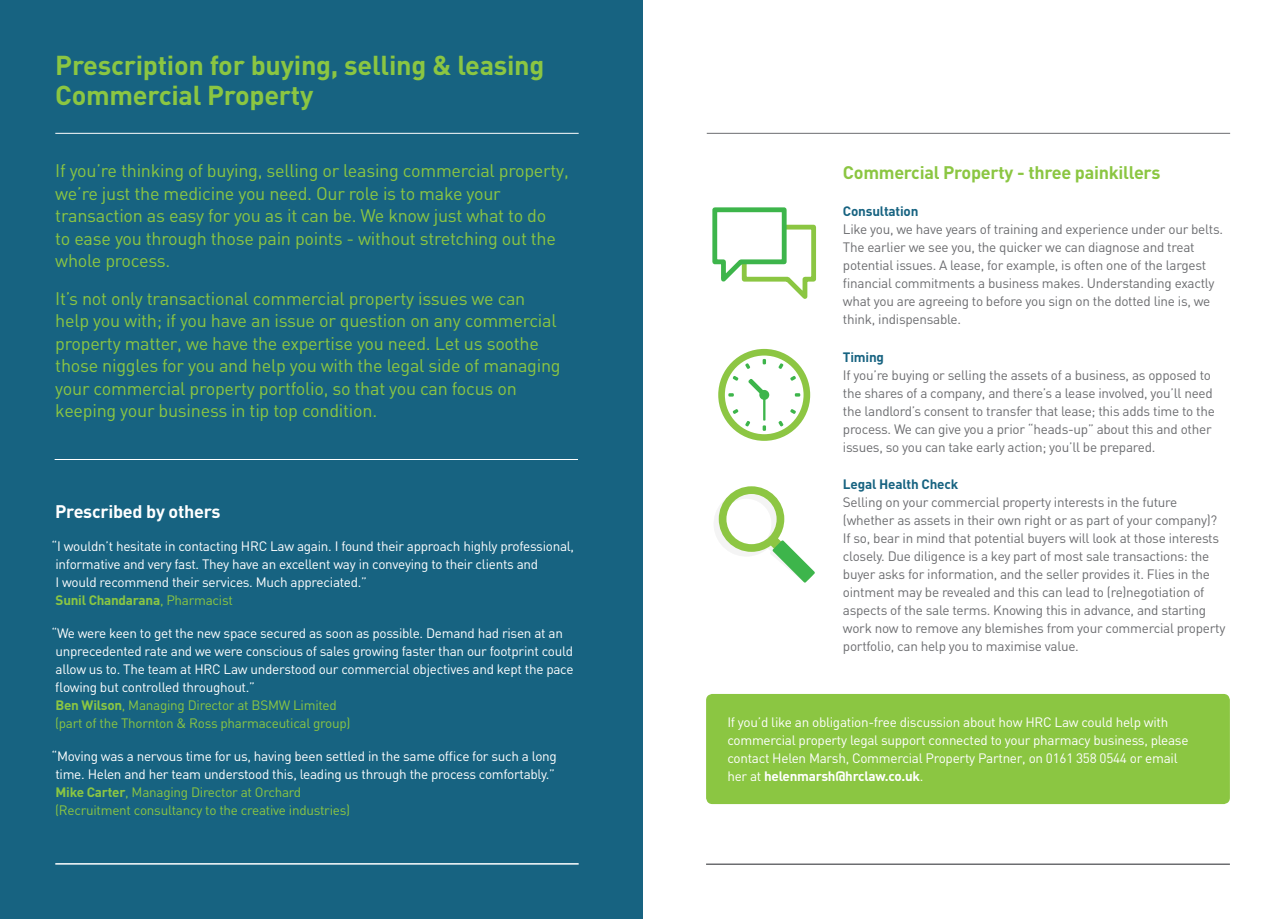
<style>
.page{position:relative;width:1285px;height:919px;background:#fff}
.page>*{position:absolute;margin:0;border:0;box-sizing:border-box;transform-origin:0 0}
.Titles_GREEN{font:700 27px/30px "DIN";letter-spacing:-.01em;color:#8bc642}
.Intro_text{font:18px/22.5px "DIN";letter-spacing:-.015em;color:#8bc642}
.Intro_text-2{font:700 18px "DIN";letter-spacing:-.015em;color:#8bc642}
.Intro_text-3{font:700 18px "DIN";letter-spacing:-.015em;color:#fff}
.Body_WHT{font:13.5px/18px "DIN";letter-spacing:-.02em;color:#fff}
.Intro_text-4{font:13.5px/18px "DIN";letter-spacing:-.02em;color:#6c6d70}
.Body_WHT-2{font:13.5px/18px "DIN";letter-spacing:-.02em;color:#6c6d70}
.s1{font-weight:700;color:#8bc642}
.s2{color:#8bc642}
.s3{font-weight:700;color:#176381}
.s4{font-weight:700}
</style>
<div class="page">
<div style="left:0;top:0;width:642px;height:918px;background:#176381"></div>
<hr style="left:706px;top:863px;width:523px;height:1px;background:#6c6d70">
<hr style="left:55px;top:863px;width:523px;height:1px;background:#fff">
<hr style="left:706px;top:133px;width:523px;height:1px;background:#6c6d70">
<hr style="left:55px;top:133px;width:523px;height:1px;background:#fff">
<hr style="left:55px;top:459px;width:523px;height:1px;background:#fff">
<div style="left:706px;top:694px;width:523px;height:110px;background:#8bc642;border-radius:6px"></div>
<svg style="left:712px;top:207px;width:104px;height:92px"></svg>
<svg style="left:714px;top:486px;width:100px;height:96px"></svg>
<svg style="left:759px;top:390px;width:10px;height:10px"></svg>
<hr style="left:763px;top:395px;width:2px;height:25px;background:#3db54b">
<div style="left:718px;top:349px;width:92px;height:92px;border:7px solid #8dc643;border-radius:50%"></div>
<svg style="left:762px;top:425px;width:4px;height:6px"></svg>
<svg style="left:794px;top:393px;width:6px;height:3px"></svg>
<svg style="left:778px;top:409px;width:19px;height:19px"></svg>
<svg style="left:778px;top:361px;width:19px;height:20px"></svg>
<svg style="left:730px;top:409px;width:20px;height:19px"></svg>
<svg style="left:728px;top:359px;width:38px;height:37px"></svg>
<p class="Titles_GREEN" style="left:55px;top:49px;width:490px">Prescription for buying, selling &amp; leasing<br>Commercial Property</p>
<p class="Intro_text" style="left:55px;top:159px;width:515px">If you’re thinking of buying, selling or leasing commercial property, we’re just the medicine you need. Our role is to make your transaction as easy for you as it can be. We know just what to do<br>to ease you through those pain points - without stretching out the whole process.</p>
<p class="Intro_text" style="left:55px;top:287px;width:507px">It’s not only transactional commercial property issues we can help you with; if you have an issue or question on any commercial property matter, we have the expertise you need. Let us soothe those niggles for you and help you with the legal side of managing your commercial property portfolio, so that you can focus on keeping your business in tip top condition.</p>
<p class="Intro_text-3" style="left:55px;top:500px;width:167px">Prescribed by others</p>
<p class="Body_WHT" style="left:51px;top:537px;width:524px">“I wouldn’t hesitate in contacting HRC Law again. I found their approach highly professional, informative and very fast. They have an excellent way in conveying to their clients and<br>I would recommend their services. Much appreciated.”<br><span class="s1">Sunil Chandarana</span><span class="s2">, Pharmacist</span></p>
<p class="Body_WHT" style="left:51px;top:624px;width:523px">“We were keen to get the new space secured as soon as possible. Demand had risen at an unprecedented rate and we were conscious of sales growing faster than our footprint could allow us to. The team at HRC Law understood our commercial objectives and kept the pace flowing but controlled throughout.”<br><span class="s1">Ben Wilson</span><span class="s2">, Managing Director at BSMW Limited<br>(part of the Thornton &amp; Ross pharmaceutical group)</span></p>
<p class="Body_WHT" style="left:51px;top:747px;width:507px">“Moving was a nervous time for us, having been settled in the same office for such a long time. Helen and her team understood this, leading us through the process comfortably.” <span class="s1">Mike Carter</span><span class="s2">, Managing Director at Orchard<br>(Recruitment consultancy to the creative industries)</span></p>
<p class="Intro_text-2" style="left:842px;top:160px;width:319px">Commercial Property - three painkillers</p>
<p class="Intro_text-4" style="left:842px;top:202px;width:381px"><span class="s3">Consultation<br></span>Like you, we have years of training and experience under our belts.<br>The earlier we see you, the quicker we can diagnose and treat potential issues. A lease, for example, is often one of the largest financial commitments a business makes. Understanding exactly what you are agreeing to before you sign on the dotted line is, we think, indispensable.</p>
<p class="Intro_text-4" style="left:842px;top:347px;width:373px"><span class="s3">Timing<br></span>If you’re buying or selling the assets of a business, as opposed to the shares of a company, and there’s a lease involved, you’ll need the landlord’s consent to transfer that lease; this adds time to the process. We can give you a prior “heads-up” about this and other issues, so you can take early action; you’ll be prepared.</p>
<p class="Body_WHT-2" style="left:842px;top:475px;width:384px"><span class="s3">Legal Health Check<br></span>Selling on your commercial property interests in the future (whether as assets in their own right or as part of your company)?<br>If so, bear in mind that potential buyers will look at those interests closely. Due diligence is a key part of most sale transactions: the buyer asks for information, and the seller provides it. Flies in the ointment may be revealed and this can lead to (re)negotiation of aspects of the sale terms. Knowing this in advance, and starting work now to remove any blemishes from your commercial property portfolio, can help you to maximise value.</p>
<p class="Body_WHT" style="left:727px;top:712px;width:462px">If you’d like an obligation-free discussion about how HRC Law could help with commercial property legal support connected to your pharmacy business, please contact Helen Marsh, Commercial Property Partner, on 0161 358 0544 or email her at <span class="s4">helenmarsh@hrclaw.co.uk</span>.</p>
</div>
